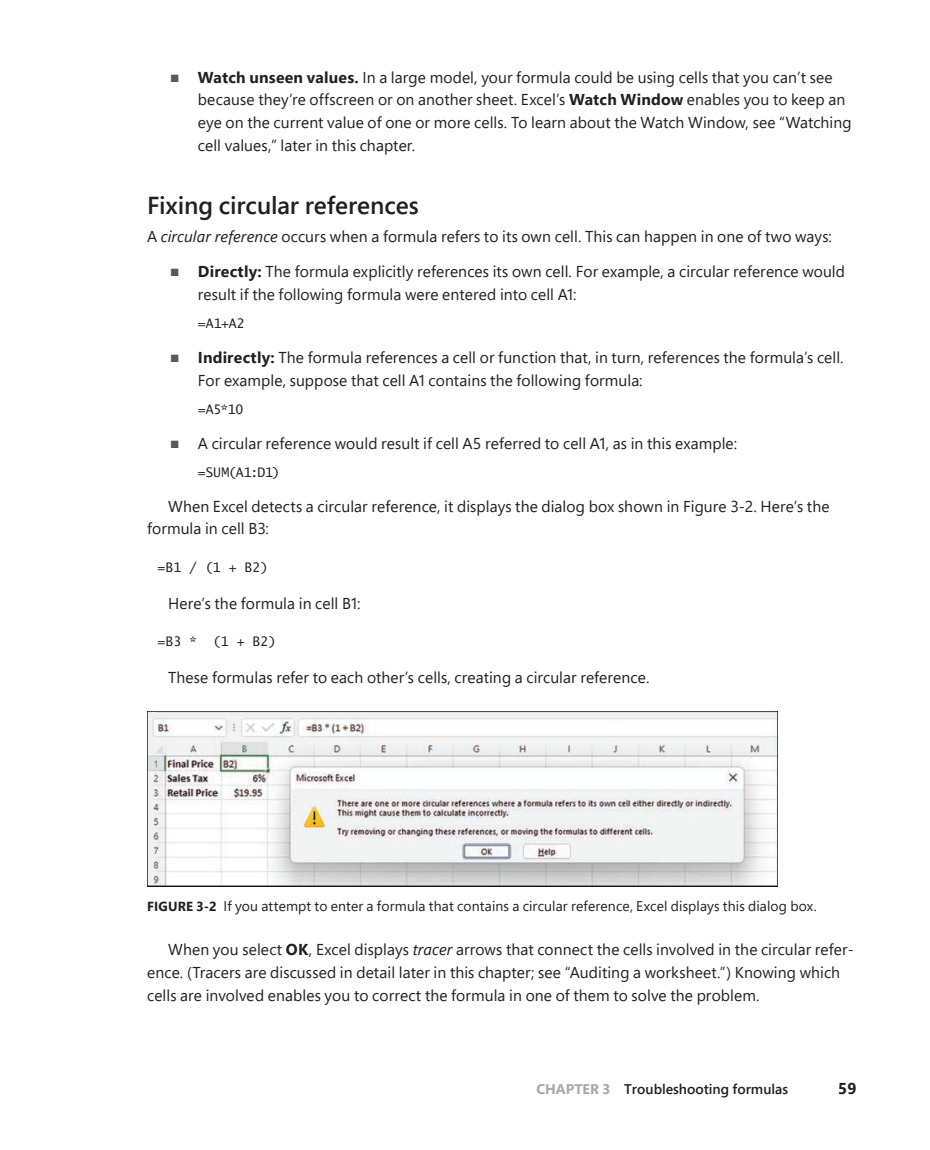
<style>
.page{position:relative;width:930px;height:1150px;background:#fff}
.page>*{position:absolute;margin:0;border:0;box-sizing:border-box;transform-origin:0 0}
.t1{font:600 24.5px "Segoe Pro";color:#231f20}
.t2{font:15.75px/22.8px "Segoe Pro";letter-spacing:.005em;color:#231f20}
.t3{font:700 15.75px "Segoe Pro";color:#231f20}
.t4{font:14px "Segoe Pro";letter-spacing:.01em;color:#231f20}
.t5{font:600 14px "Segoe Pro";color:#231f20}
.t6{font:700 14px "Segoe Pro";color:#a8a9ad}
.t7{font:13.12px "Lucida Sans Typewriter Std";color:#231f20}
.t8{font:10.5px "Zapf Dingbats Std";color:#57585a}
.s1{color:#57585a}
.s2{font-weight:700}
.s3{font-style:italic}
.s4{font-weight:700;font-size:13.12px}
.s5{font-weight:700;color:#a8a9ad}
</style>
<div class="page">
<img style="left:147px;top:711px;width:630px;height:176px">
<p class="t2" style="left:198px;top:65px;width:655px;text-indent:-27px"><span class="s1">■</span> <span class="s2">Watch unseen values.</span> In a large model, your formula could be using cells that you can’t see because they’re offscreen or on another sheet. Excel’s <span class="s2">Watch Window</span> enables you to keep an eye on the current value of one or more cells. To learn about the Watch Window, see “Watching cell values,” later in this chapter.</p>
<p class="t8" style="left:179px;top:73px;width:4px">■</p>
<h1 class="t1" style="left:147px;top:189px;width:273px">Fixing circular references</h1>
<p class="t2" style="left:147px;top:225px;width:686px">A <span class="s3">circular reference</span> occurs when a formula refers to its own cell. This can happen in one of two ways:</p>
<p class="t2" style="left:198px;top:260px;width:648px;text-indent:-27px"><span class="s1">■</span> <span class="s2">Directly:</span> The formula explicitly references its own cell. For example, a circular reference would result if the following formula were entered into cell A1:</p>
<p class="t7" style="left:198px;top:316px;width:48px">=A1+A2</p>
<p class="t8" style="left:179px;top:353px;width:4px">■</p>
<p class="t2" style="left:198px;top:345px;width:647px;text-indent:-27px"><span class="s1">■</span> <span class="s2">Indirectly:</span> The formula references a cell or function that, in turn, references the formula’s cell.<br>For example, suppose that cell A1 contains the following formula:</p>
<p class="t7" style="left:198px;top:401px;width:47px">=A5*10</p>
<p class="t8" style="left:179px;top:439px;width:4px">■</p>
<p class="t2" style="left:171px;top:431px;width:567px"><span class="s1">■</span> A circular reference would result if cell A5 referred to cell A1, as in this example:</p>
<p class="t7" style="left:198px;top:464px;width:84px">=SUM(A1:D1)</p>
<p class="t2" style="left:147px;top:494px;width:683px;text-indent:21px">When Excel detects a circular reference, it displays the dialog box shown in Figure 3-2. Here’s the formula in cell B3:</p>
<p class="t7" style="left:158px;top:560px;width:112px">=B1 / (1 + B2)</p>
<p class="t2" style="left:168px;top:591px;width:194px">Here’s the formula in cell B1:</p>
<p class="t7" style="left:158px;top:634px;width:120px">=B3 * (1 + B2)</p>
<p class="t2" style="left:168px;top:666px;width:482px">These formulas refer to each other’s cells, creating a circular reference.</p>
<p class="t4" style="left:147px;top:897px;width:671px"><span class="s4">FIGURE 3-2</span> If you attempt to enter a formula that contains a circular reference, Excel displays this dialog box.</p>
<p class="t2" style="left:147px;top:938px;width:708px;text-indent:21px">When you select <span class="s2">OK</span>, Excel displays <span class="s3">tracer</span> arrows that connect the cells involved in the circular refer&shy;ence. (Tracers are discussed in detail later in this chapter; see “Auditing a worksheet.”) Knowing which cells are involved enables you to correct the formula in one of them to solve the problem.</p>
<p class="t6" style="left:536px;top:1079px;width:19px">Chapter</p>
<p class="t5" style="left:602px;top:1080px;width:187px"><span class="s5">3</span> Troubleshooting formulas</p>
<p class="t3" style="left:838px;top:1077px;width:20px">59</p>
</div>
